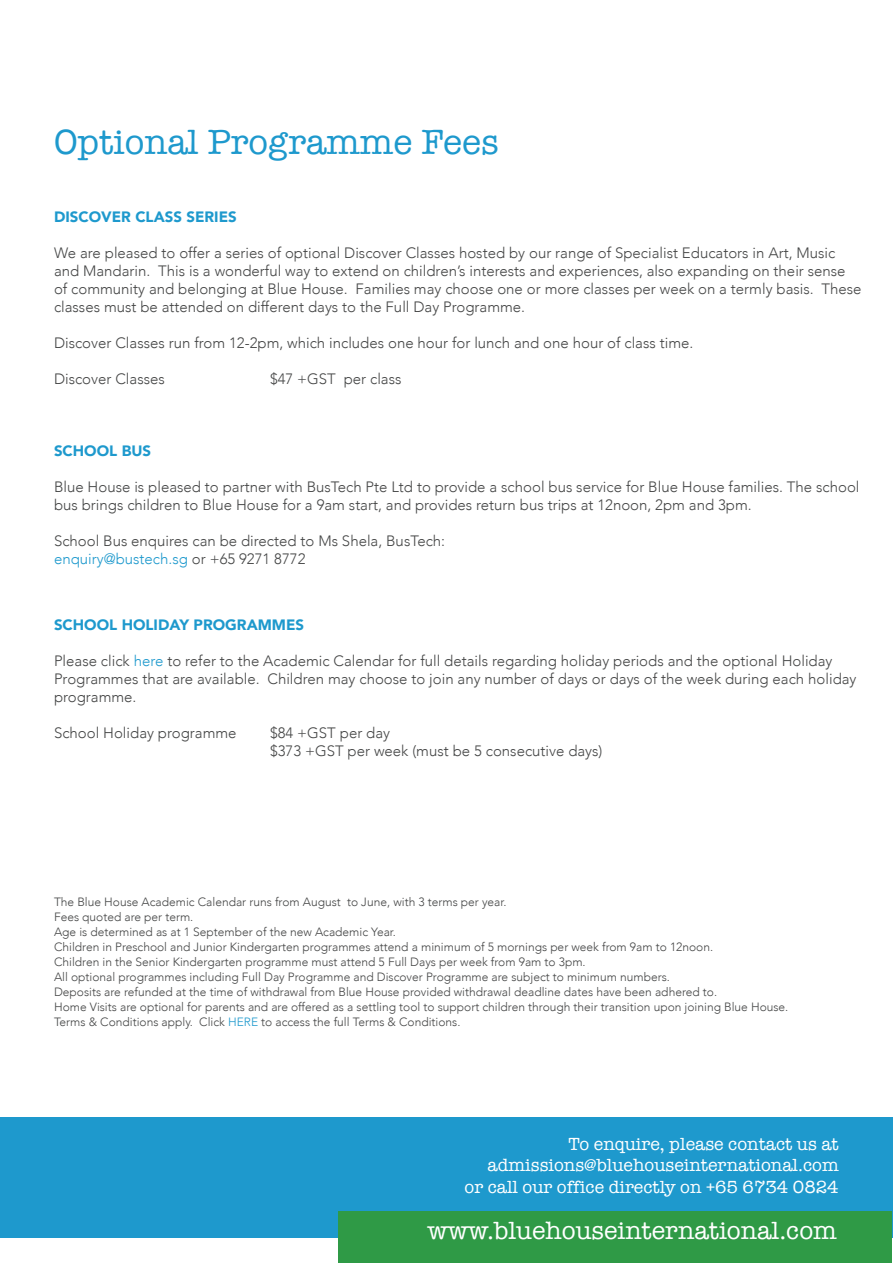
<style>
.page{position:relative;width:893px;height:1263px;background:#fff}
.page>*{position:absolute;margin:0;border:0;box-sizing:border-box;transform-origin:0 0}
.t1{font:36px "American Typewriter";color:#1e99cd}
.t2{font:25.5px "American Typewriter";color:#fff}
.t3{font:18px "American Typewriter";color:#fff}
.t4{font:300 15px/18px "Avenir";color:#454646}
.t5{font:900 15px "Avenir";color:#1e99cd}
.t6{font:300 15px "Avenir";color:#1e99cd}
.t7{font:300 12px/15px "Avenir";color:#454646}
.s1{color:#454646}
.s2{color:#1e99cd}
</style>
<div class="page">
<div style="left:0;top:1117px;width:893px;height:120px;background:#1e99cd"></div>
<div style="left:338px;top:1211px;width:554px;height:52px;background:#2f9a46"></div>
<p class="t1" style="left:54px;top:114px;width:446px">Optional Programme Fees</p>
<p class="t5" style="left:54px;top:204px;width:184px">DISCOVER CLASS SERIES</p>
<p class="t4" style="left:54px;top:244px;width:809px">We are pleased to offer a series of optional Discover Classes hosted by our range of Specialist Educators in Art, Music and Mandarin. This is a wonderful way to extend on children’s interests and experiences, also expanding on their sense of community and belonging at Blue House. Families may choose one or more classes per week on a termly basis. These classes must be attended on different days to the Full Day Programme.</p>
<p class="t4" style="left:54px;top:334px;width:641px">Discover Classes run from 12-2pm, which includes one hour for lunch and one hour of class time.</p>
<p class="t4" style="left:54px;top:370px;width:112px">Discover Classes</p>
<p class="t4" style="left:270px;top:370px;width:133px">$47 +GST per class</p>
<p class="t5" style="left:54px;top:438px;width:99px">SCHOOL BUS</p>
<p class="t4" style="left:54px;top:478px;width:807px">Blue House is pleased to partner with BusTech Pte Ltd to provide a school bus service for Blue House families. The school bus brings children to Blue House for a 9am start, and provides return bus trips at 12noon, 2pm and 3pm.</p>
<p class="t4" style="left:54px;top:532px;width:393px">School Bus enquires can be directed to Ms Shela, BusTech:</p>
<p class="t6" style="left:54px;top:550px;width:253px">enquiry@bustech.sg <span class="s1">or +65 9271 8772</span></p>
<p class="t5" style="left:54px;top:612px;width:252px">SCHOOL HOLIDAY PROGRAMMES</p>
<p class="t4" style="left:54px;top:652px;width:804px">Please click <span class="s2">here</span> to refer to the Academic Calendar for full details regarding holiday periods and the optional Holiday<br>Programmes that are available. Children may choose to join any number of days or days of the week during each holiday programme.</p>
<p class="t4" style="left:54px;top:724px;width:184px">School Holiday programme</p>
<p class="t4" style="left:270px;top:724px;width:122px">$84 +GST per day</p>
<p class="t4" style="left:270px;top:742px;width:334px">$373 +GST per week (must be 5 consecutive days)</p>
<p class="t7" style="left:54px;top:894px;width:454px">The Blue House Academic Calendar runs from August to June, with 3 terms per year.</p>
<p class="t7" style="left:54px;top:909px;width:141px">Fees quoted are per term.</p>
<p class="t7" style="left:54px;top:924px;width:343px">Age is determined as at 1 September of the new Academic Year.</p>
<p class="t7" style="left:54px;top:939px;width:661px">Children in Preschool and Junior Kindergarten programmes attend a minimum of 5 mornings per week from 9am to 12noon.</p>
<p class="t7" style="left:54px;top:954px;width:617px">Children in the Senior Kindergarten programme must attend 5 Full Days per week from 9am to 3pm.<br>All optional programmes including Full Day Programme and Discover Programme are subject to minimum numbers.</p>
<p class="t7" style="left:54px;top:984px;width:665px">Deposits are refunded at the time of withdrawal from Blue House provided withdrawal deadline dates have been adhered to.</p>
<p class="t7" style="left:54px;top:999px;width:736px">Home Visits are optional for parents and are offered as a settling tool to support children through their transition upon joining Blue House.<br>Terms &amp; Conditions apply. Click <span class="s2">HERE</span> to access the full Terms &amp; Conditions.</p>
<p class="t3" style="left:568px;top:1130px;width:272px">To enquire, please contact us at</p>
<p class="t3" style="left:488px;top:1151px;width:353px">admissions@bluehouseinternational.com</p>
<p class="t3" style="left:464px;top:1173px;width:376px">or call our office directly on +65 6734 0824</p>
<p class="t2" style="left:427px;top:1211px;width:411px">www.bluehouseinternational.com</p>
</div>
